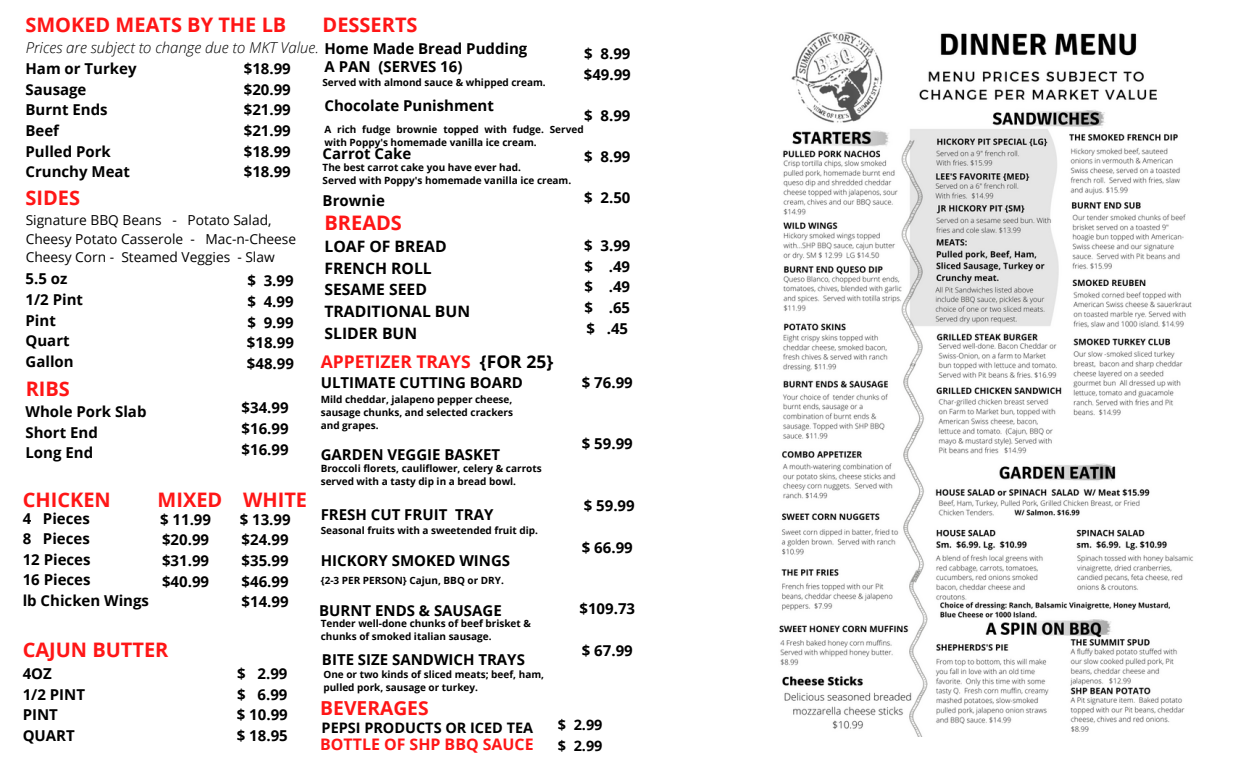
<style>
.page{position:relative;width:1260px;height:765px;background:#fff}
.page>*{position:absolute;margin:0;border:0;box-sizing:border-box;transform-origin:0 0}
.t1{font:700 20px "Open Sans";color:#ff1616}
.t2{font:700 19.25px "Open Sans";color:#ff1616}
.t3{font:700 17.5px "Open Sans";color:#ff1616}
.t4{font:700 15.88px "Open Sans";color:#ff1616}
.t5{font:700 15.75px "Open Sans";color:#000}
.t6{font:700 15px "Open Sans";color:#000}
.t7{font:italic 300 15px "Open Sans";color:#000}
.t8{font:700 14.5px "Open Sans";color:#000}
.t9{font:13.75px "Open Sans";color:#000}
.t10{font:700 10px/13.1px "Open Sans";color:#000}
.s1{font-weight:700;font-style:normal}
.s2{color:#000}
</style>
<div class="page">
<img style="left:779px;top:32px;width:414px;height:704px">
<p class="t1" style="left:25px;top:11px;width:262px">SMOKED MEATS BY THE LB</p>
<p class="t7" style="left:26px;top:37px;width:503px">Prices are subject to change due to MKT Value. <span class="s1">Home Made Bread Pudding</span></p>
<p class="t1" style="left:323px;top:11px;width:97px">DESSERTS</p>
<p class="t6" style="left:584px;top:43px;width:48px">$ 8.99</p>
<p class="t6" style="left:584px;top:64px;width:49px">$49.99</p>
<p class="t6" style="left:584px;top:105px;width:48px">$ 8.99</p>
<p class="t6" style="left:584px;top:146px;width:48px">$ 8.99</p>
<p class="t6" style="left:584px;top:187px;width:48px">$ 2.50</p>
<p class="t6" style="left:325px;top:56px;width:139px">A PAN (SERVES 16)</p>
<p class="t10" style="left:322px;top:75px;width:225px">Served with almond sauce &amp; whipped cream.</p>
<p class="t6" style="left:325px;top:95px;width:171px">Chocolate Punishment</p>
<p class="t10" style="left:325px;top:123px;width:261px">A rich fudge brownie topped with fudge. Served with Poppy's homemade vanilla ice cream.</p>
<p class="t6" style="left:323px;top:143px;width:90px">Carrot Cake</p>
<p class="t10" style="left:323px;top:161px;width:200px">The best carrot cake you have ever had.</p>
<p class="t10" style="left:323px;top:174px;width:250px">Served with Poppy's homemade vanilla ice cream.</p>
<p class="t6" style="left:323px;top:190px;width:64px">Brownie</p>
<p class="t1" style="left:325px;top:209px;width:79px">BREADS</p>
<p class="t5" style="left:325px;top:235px;width:124px">LOAF OF BREAD</p>
<p class="t5" style="left:325px;top:257px;width:109px">FRENCH ROLL</p>
<p class="t5" style="left:325px;top:279px;width:104px">SESAME SEED</p>
<p class="t5" style="left:325px;top:300px;width:147px">TRADITIONAL BUN</p>
<p class="t5" style="left:325px;top:322px;width:94px">SLIDER BUN</p>
<p class="t6" style="left:26px;top:58px;width:113px">Ham or Turkey</p>
<p class="t6" style="left:26px;top:79px;width:62px">Sausage</p>
<p class="t6" style="left:26px;top:99px;width:84px">Burnt Ends</p>
<p class="t6" style="left:26px;top:120px;width:35px">Beef</p>
<p class="t6" style="left:26px;top:141px;width:87px">Pulled Pork</p>
<p class="t6" style="left:26px;top:161px;width:106px">Crunchy Meat</p>
<p class="t6" style="left:244px;top:58px;width:49px">$18.99</p>
<p class="t6" style="left:244px;top:79px;width:49px">$20.99</p>
<p class="t6" style="left:244px;top:99px;width:49px">$21.99</p>
<p class="t6" style="left:244px;top:120px;width:49px">$21.99</p>
<p class="t6" style="left:244px;top:141px;width:49px">$18.99</p>
<p class="t6" style="left:244px;top:161px;width:49px">$18.99</p>
<p class="t1" style="left:26px;top:184px;width:56px">SIDES</p>
<p class="t9" style="left:26px;top:210px;width:247px">Signature BBQ Beans - Potato Salad,</p>
<p class="t9" style="left:26px;top:229px;width:272px">Cheesy Potato Casserole - Mac-n-Cheese</p>
<p class="t9" style="left:26px;top:248px;width:251px">Cheesy Corn - Steamed Veggies - Slaw</p>
<p class="t6" style="left:584px;top:235px;width:48px">$ 3.99</p>
<p class="t6" style="left:585px;top:256px;width:47px">$ .49</p>
<p class="t6" style="left:585px;top:276px;width:47px">$ .49</p>
<p class="t6" style="left:585px;top:297px;width:47px">$ .65</p>
<p class="t6" style="left:587px;top:318px;width:43px">$ .45</p>
<p class="t6" style="left:26px;top:268px;width:43px">5.5 oz</p>
<p class="t6" style="left:26px;top:289px;width:59px">1/2 Pint</p>
<p class="t6" style="left:26px;top:310px;width:32px">Pint</p>
<p class="t6" style="left:26px;top:330px;width:46px">Quart</p>
<p class="t6" style="left:26px;top:351px;width:50px">Gallon</p>
<p class="t6" style="left:247px;top:270px;width:48px">$ 3.99</p>
<p class="t6" style="left:247px;top:291px;width:48px">$ 4.99</p>
<p class="t6" style="left:247px;top:312px;width:48px">$ 9.99</p>
<p class="t6" style="left:247px;top:332px;width:49px">$18.99</p>
<p class="t6" style="left:247px;top:353px;width:49px">$48.99</p>
<p class="t3" style="left:321px;top:349px;width:234px">APPETIZER TRAYS <span class="s2">{FOR 25}</span></p>
<p class="t6" style="left:321px;top:372px;width:204px">ULTIMATE CUTTING BOARD</p>
<p class="t10" style="left:321px;top:392px;width:193px">Mild cheddar, jalapeno pepper cheese,</p>
<p class="t10" style="left:321px;top:406px;width:194px">sausage chunks, and selected crackers</p>
<p class="t10" style="left:321px;top:419px;width:59px">and grapes.</p>
<p class="t6" style="left:582px;top:372px;width:52px">$ 76.99</p>
<p class="t1" style="left:26px;top:375px;width:46px">RIBS</p>
<p class="t6" style="left:26px;top:401px;width:122px">Whole Pork Slab</p>
<p class="t6" style="left:26px;top:422px;width:74px">Short End</p>
<p class="t6" style="left:26px;top:442px;width:69px">Long End</p>
<p class="t6" style="left:242px;top:397px;width:49px">$34.99</p>
<p class="t6" style="left:242px;top:418px;width:49px">$16.99</p>
<p class="t6" style="left:242px;top:439px;width:49px">$16.99</p>
<p class="t6" style="left:582px;top:433px;width:52px">$ 59.99</p>
<p class="t6" style="left:321px;top:444px;width:181px">GARDEN VEGGIE BASKET</p>
<p class="t10" style="left:321px;top:462px;width:222px">Broccoli florets, cauliflower, celery &amp; carrots</p>
<p class="t10" style="left:321px;top:475px;width:197px">served with a tasty dip in a bread bowl.</p>
<p class="t6" style="left:321px;top:504px;width:174px">FRESH CUT FRUIT TRAY</p>
<p class="t10" style="left:321px;top:524px;width:219px">Seasonal fruits with a sweetended fruit dip.</p>
<p class="t6" style="left:321px;top:550px;width:191px">HICKORY SMOKED WINGS</p>
<p class="t10" style="left:321px;top:573px;width:185px">{2-3 PER PERSON} Cajun, BBQ or DRY.</p>
<p class="t6" style="left:319px;top:600px;width:184px">BURNT ENDS &amp; SAUSAGE</p>
<p class="t10" style="left:321px;top:617px;width:212px">Tender well-done chunks of beef brisket &amp;</p>
<p class="t10" style="left:321px;top:630px;width:172px">chunks of smoked italian sausage.</p>
<p class="t6" style="left:322px;top:649px;width:204px">BITE SIZE SANDWICH TRAYS</p>
<p class="t10" style="left:323px;top:668px;width:222px">One or two kinds of sliced meats; beef, ham,</p>
<p class="t10" style="left:323px;top:681px;width:156px">pulled pork, sausage or turkey.</p>
<p class="t1" style="left:23px;top:485px;width:90px">CHICKEN</p>
<p class="t1" style="left:158px;top:485px;width:151px">MIXED WHITE</p>
<p class="t6" style="left:23px;top:508px;width:69px">4 Pieces</p>
<p class="t6" style="left:23px;top:528px;width:69px">8 Pieces</p>
<p class="t6" style="left:23px;top:549px;width:69px">12 Pieces</p>
<p class="t6" style="left:23px;top:569px;width:69px">16 Pieces</p>
<p class="t6" style="left:23px;top:590px;width:128px">lb Chicken Wings</p>
<p class="t6" style="left:584px;top:495px;width:52px">$ 59.99</p>
<p class="t6" style="left:582px;top:537px;width:52px">$ 66.99</p>
<p class="t6" style="left:160px;top:509px;width:52px">$ 11.99</p>
<p class="t6" style="left:162px;top:529px;width:49px">$20.99</p>
<p class="t6" style="left:162px;top:550px;width:49px">$31.99</p>
<p class="t6" style="left:162px;top:571px;width:49px">$40.99</p>
<p class="t6" style="left:240px;top:509px;width:52px">$ 13.99</p>
<p class="t6" style="left:242px;top:529px;width:49px">$24.99</p>
<p class="t6" style="left:242px;top:550px;width:49px">$35.99</p>
<p class="t6" style="left:242px;top:571px;width:49px">$46.99</p>
<p class="t6" style="left:242px;top:591px;width:49px">$14.99</p>
<p class="t6" style="left:580px;top:598px;width:57px">$109.73</p>
<p class="t6" style="left:582px;top:640px;width:52px">$ 67.99</p>
<p class="t1" style="left:23px;top:636px;width:147px">CAJUN BUTTER</p>
<p class="t6" style="left:23px;top:663px;width:31px">4OZ</p>
<p class="t6" style="left:23px;top:684px;width:64px">1/2 PINT</p>
<p class="t6" style="left:23px;top:704px;width:37px">PINT</p>
<p class="t6" style="left:23px;top:725px;width:54px">QUART</p>
<p class="t6" style="left:237px;top:663px;width:52px">$ 2.99</p>
<p class="t6" style="left:237px;top:684px;width:52px">$ 6.99</p>
<p class="t6" style="left:237px;top:704px;width:52px">$ 10.99</p>
<p class="t6" style="left:237px;top:725px;width:52px">$ 18.95</p>
<p class="t2" style="left:320px;top:694px;width:110px">BEVERAGES</p>
<p class="t8" style="left:322px;top:718px;width:213px">PEPSI PRODUCTS OR ICED TEA</p>
<p class="t8" style="left:558px;top:714px;width:46px">$ 2.99</p>
<p class="t4" style="left:320px;top:733px;width:215px">BOTTLE OF SHP BBQ SAUCE</p>
<p class="t8" style="left:558px;top:735px;width:46px">$ 2.99</p>
</div>
